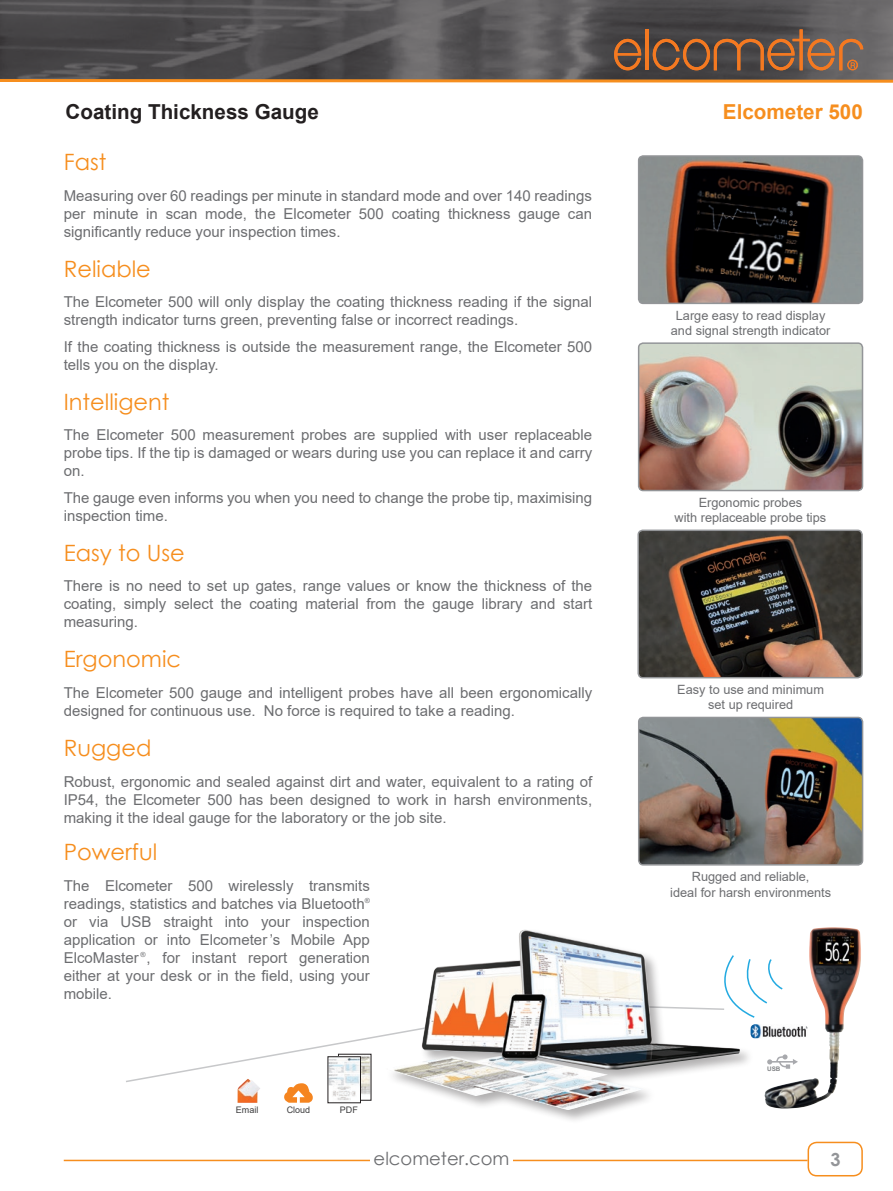
<style>
.page{position:relative;width:893px;height:1191px;background:#fff}
.page>*{position:absolute;margin:0;border:0;box-sizing:border-box;transform-origin:0 0}
.t1{font:22.5px "Century Gothic";color:#f68e1e}
.t2{font:700 20.7px "Arial";color:#231f20}
.t3{font:700 20.7px "Arial";color:#f68e1e}
.t4{font:18px "Century Gothic";color:#6c6d70}
.t5{font:700 18px "Century Gothic";color:#939598}
.t6{font:15px/18px "Arial";color:#6c6d70;text-align:justify}
.t7{font:12.75px/15.3px "Arial";color:#6c6d70;text-align:center}
.t8{font:9px "Arial";color:#3e3e3f}
.t9{font:700 6.3px "Arial";color:#808285}
</style>
<div class="page">
<div style="left:807px;top:1141px;width:56px;height:35px;border:2px solid #f68e1e;border-radius:9px"></div>
<hr style="left:64px;top:1159px;width:743px;height:2px;background:#f68e1e">
<div style="left:370px;top:1141px;width:143px;height:48px;background:#fff"></div>
<svg style="left:0;top:0;width:893px;height:77px;background:#545254"></svg>
<hr style="left:645px;top:29px;width:3px;height:41px;background:#f47921">
<svg style="left:614px;top:39px;width:27px;height:31px"></svg>
<svg style="left:653px;top:29px;width:210px;height:41px;background:#765744"></svg>
<svg style="left:0;top:77px;width:893px;height:6px;background:#b6814a"></svg>
<img style="left:641px;top:158px;width:219px;height:143px">
<div style="left:638px;top:155px;width:225px;height:149px;border:2px solid #939598;border-radius:5px"></div>
<img style="left:641px;top:345px;width:219px;height:143px">
<div style="left:638px;top:342px;width:225px;height:149px;border:2px solid #939598;border-radius:5px"></div>
<img style="left:640px;top:532px;width:220px;height:143px">
<div style="left:637px;top:529px;width:226px;height:149px;border:2px solid #939598;border-radius:5px"></div>
<img style="left:639px;top:719px;width:224px;height:146px">
<div style="left:638px;top:716px;width:225px;height:149px;border:2px solid #939598;border-radius:5px"></div>
<img style="left:764px;top:927px;width:68px;height:171px">
<img style="left:817px;top:936px;width:37px;height:27px">
<img style="left:754px;top:1024px;width:53px;height:14px">
<svg style="left:767px;top:1054px;width:31px;height:14px"></svg>
<svg style="left:754px;top:953px;width:30px;height:66px"></svg>
<div style="left:384px;top:928px;width:370px;height:196px;background:#231f20;opacity:.35"></div>
<img style="left:385px;top:929px;width:355px;height:181px">
<svg style="left:126px;top:1026px;width:301px;height:76px"></svg>
<h2 class="t2" style="left:66px;top:97px;width:255px">Coating Thickness Gauge</h2>
<h2 class="t3" style="left:723px;top:97px;width:141px">Elcometer 500</h2>
<h1 class="t1" style="left:64px;top:146px;width:44px">Fast</h1>
<p class="t6" style="left:64px;top:186px;width:530px">Measuring over 60 readings per minute in standard mode and over 140 readings per minute in scan mode, the Elcometer 500 coating thickness gauge can significantly reduce your inspection times.</p>
<h1 class="t1" style="left:64px;top:253px;width:89px">Reliable</h1>
<p class="t6" style="left:64px;top:293px;width:530px">The Elcometer 500 will only display the coating thickness reading if the signal strength indicator turns green, preventing false or incorrect readings.</p>
<p class="t6" style="left:64px;top:337px;width:530px">If the coating thickness is outside the measurement range, the Elcometer 500 tells you on the display.</p>
<h1 class="t1" style="left:64px;top:386px;width:107px">Intelligent</h1>
<p class="t6" style="left:64px;top:426px;width:530px">The Elcometer 500 measurement probes are supplied with user replaceable probe tips. If the tip is damaged or wears during use you can replace it and carry on.</p>
<p class="t6" style="left:64px;top:488px;width:530px">The gauge even informs you when you need to change the probe tip, maximising inspection time.</p>
<h1 class="t1" style="left:64px;top:537px;width:123px">Easy to Use</h1>
<p class="t6" style="left:64px;top:577px;width:530px">There is no need to set up gates, range values or know the thickness of the coating, simply select the coating material from the gauge library and start measuring.</p>
<h1 class="t1" style="left:64px;top:643px;width:119px">Ergonomic</h1>
<p class="t6" style="left:64px;top:683px;width:530px">The Elcometer 500 gauge and intelligent probes have all been ergonomically designed for continuous use. No force is required to take a reading.</p>
<h1 class="t1" style="left:64px;top:732px;width:89px">Rugged</h1>
<p class="t6" style="left:64px;top:772px;width:530px">Robust, ergonomic and sealed against dirt and water, equivalent to a rating of IP54, the Elcometer 500 has been designed to work in harsh environments, making it the ideal gauge for the laboratory or the job site.</p>
<h1 class="t1" style="left:64px;top:836px;width:95px">Powerful</h1>
<p class="t6" style="left:64px;top:876px;width:308px">The Elcometer 500 wirelessly transmits readings, statistics and batches via Bluetooth<sup>® </sup>or via USB straight into your inspection application or into Elcometer ’s Mobile App ElcoMaster <sup>®</sup>, for instant report generation either at your desk or in the field, using your mobile.</p>
<p class="t8" style="left:236px;top:1104px;width:24px">Email</p>
<p class="t8" style="left:287px;top:1104px;width:25px">Cloud</p>
<p class="t8" style="left:340px;top:1104px;width:19px">PDF</p>
<p class="t7" style="left:671px;top:307px;width:161px">Large easy to read display and signal strength indicator</p>
<p class="t7" style="left:675px;top:495px;width:153px">Ergonomic probes<br>with replaceable probe tips</p>
<p class="t7" style="left:677px;top:682px;width:148px">Easy to use and minimum set up required</p>
<p class="t7" style="left:670px;top:869px;width:162px">Rugged and reliable,<br>ideal for harsh environments</p>
<p class="t9" style="left:767px;top:1064px;width:15px">USB</p>
<p class="t4" style="left:374px;top:1145px;width:137px">elcometer.com</p>
<p class="t5" style="left:830px;top:1145px;width:12px">3</p>
</div>
